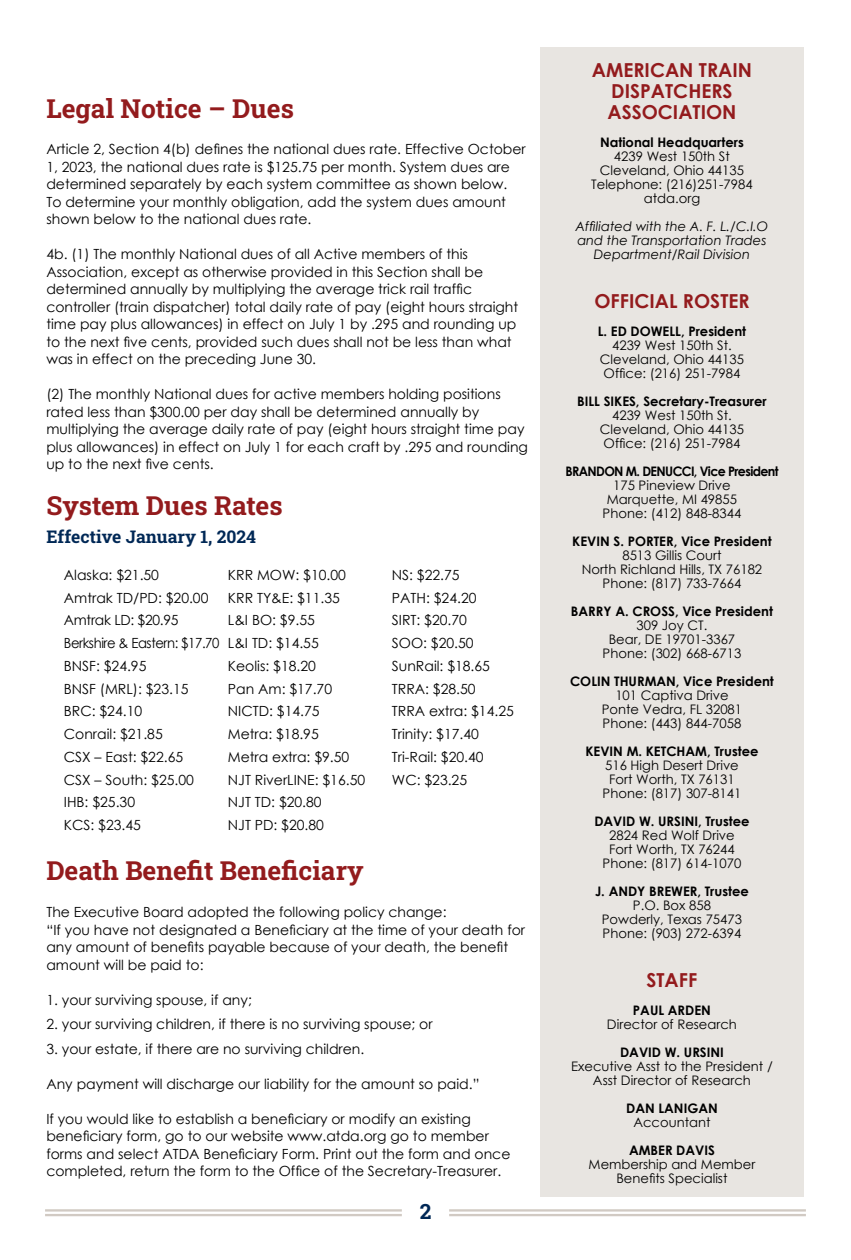
<style>
.page{position:relative;width:851px;height:1260px;background:#fff}
.page>*{position:absolute;margin:0;border:0;box-sizing:border-box;transform-origin:0 0}
.t1{font:700 26.25px "Roboto Slab";color:#931b1d}
.t2{font:700 21px "Roboto Slab";color:#002856}
.t3{font:700 19.25px/21px "Century Gothic";color:#931b1d;text-align:center}
.t4{font:700 17.5px "Roboto Slab";color:#002856}
.t5{font:14px/22.8px "Century Gothic";color:#000}
.t6{font:13.12px/14px "Century Gothic";color:#000;text-align:center}
.t7{font:700 13.12px "Century Gothic";color:#000}
.t8{font:italic 13.12px/14px "Century Gothic";color:#000;text-align:center}
.t9{font:700 13.12px "Century Gothic";letter-spacing:-.05em;color:#000;scale:.96 1}
</style>
<div class="page">
<hr style="left:45px;top:1209px;width:357px;height:3px;background:#d1cac3">
<hr style="left:45px;top:1214px;width:357px;height:2px;background:#d1cac3">
<hr style="left:449px;top:1209px;width:356px;height:3px;background:#d1cac3">
<hr style="left:449px;top:1214px;width:356px;height:2px;background:#d1cac3">
<div style="left:540px;top:47px;width:263px;height:1150px;background:#e8e5e1"></div>
<h1 class="t1" style="left:46px;top:90px;width:249px">Legal Notice – Dues</h1>
<p class="t5" style="left:46px;top:140px;width:481px;line-height:17.5px">Article 2, Section 4(b) defines the national dues rate. Effective October 1, 2023, the national dues rate is $125. 75 per month. System dues are determined separately by each system committee as shown below.<br>To determine your monthly obligation, add the system dues amount shown below to the national dues rate.</p>
<p class="t5" style="left:46px;top:245px;width:473px;line-height:17.5px">4b. (1) The monthly National dues of all Active members of this Association, except as otherwise provided in this Section shall be determined annually by multiplying the average trick rail traffic controller (train dispatcher) total daily rate of pay (eight hours straight time pay plus allowances) in effect on July 1 by .295 and rounding up to the next five cents, provided such dues shall not be less than what was in effect on the preceding June 30.</p>
<p class="t5" style="left:46px;top:385px;width:483px;line-height:17.5px">(2) The monthly National dues for active members holding positions rated less than $300.00 per day shall be determined annually by multiplying the average daily rate of pay (eight hours straight time pay plus allowances) in effect on July 1 for each craft by .295 and rounding up to the next five cents.</p>
<h1 class="t1" style="left:46px;top:488px;width:238px">System Dues Rates</h1>
<p class="t4" style="left:46px;top:525px;width:211px">Effective January 1, 2024</p>
<p class="t5" style="left:64px;top:563px;width:157px">Alaska: $21.50<br>Amtrak TD/PD: $20.00<br>Amtrak LD: $20.95<br>Berkshire &amp; Eastern: $17.70<br>BNSF: $24.95<br>BNSF (MRL): $23. 15<br>BRC: $24. 10<br>Conrail: $21.85<br>CSX – East: $22.65<br>CSX – South: $25.00<br>IHB: $25.30<br>KCS: $23.45</p>
<p class="t5" style="left:228px;top:563px;width:139px">KRR MOW: $10.00<br>KRR TY&amp;E: $11.35<br>L&amp;I BO: $9.55<br>L&amp;I TD: $14.55<br>Keolis: $18.20<br>Pan Am: $17.70<br>NICTD: $14.75<br>Metra: $18.95<br>Metra extra: $9. 50<br>NJT RiverLINE: $16.50<br>NJT TD: $20.80<br>NJT PD: $20.80</p>
<p class="t5" style="left:392px;top:563px;width:123px">NS: $22. 75<br>PATH: $24.20<br>SIRT: $20. 70<br>SOO: $20.50<br>SunRail: $18.65<br>TRRA: $28.50<br>TRRA extra: $14.25<br>Trinity: $17.40<br>Tri-Rail: $20.40<br>WC: $23.25</p>
<h1 class="t1" style="left:46px;top:853px;width:319px">Death Benefit Beneficiary</h1>
<p class="t5" style="left:46px;top:903px;width:480px;line-height:17.5px">The Executive Board adopted the following policy change:<br>“If you have not designated a Beneficiary at the time of your death for any amount of benefits payable because of your death, the benefit amount will be paid to:</p>
<p class="t5" style="left:46px;top:988px;width:207px">1. your surviving spouse, if any;</p>
<p class="t5" style="left:46px;top:1012px;width:388px">2. your surviving children, if there is no surviving spouse; or</p>
<p class="t5" style="left:46px;top:1037px;width:319px">3. your estate, if there are no surviving children.</p>
<p class="t5" style="left:46px;top:1072px;width:434px">Any payment will discharge our liability for the amount so paid.”</p>
<p class="t5" style="left:46px;top:1110px;width:465px;line-height:17.5px">If you would like to establish a beneficiary or modify an existing beneficiary form, go to our website www.atda.org go to member forms and select ATDA Beneficiary Form. Print out the form and once completed, return the form to the Office of the Secretary-Treasurer.</p>
<h2 class="t2" style="left:419px;top:1197px;width:13px">2</h2>
<h3 class="t3" style="left:592px;top:58px;width:162px">AMERICAN TRAIN<br>DISPATCHERS<br>ASSOCIATION</h3>
<p class="t7" style="left:600px;top:132px;width:145px">National Headquarters</p>
<p class="t6" style="left:591px;top:149px;width:163px">4239 West 150th St<br>Cleveland, Ohio 44135<br>Telephone: (216)251-7984 atda.org</p>
<p class="t8" style="left:575px;top:219px;width:194px">Affiliated with the A. F. L./C.I.O and the Transportation Trades<br>Department/Rail Division</p>
<h3 class="t3" style="left:594px;top:289px;width:157px">OFFICIAL ROSTER</h3>
<p class="t7" style="left:597px;top:321px;width:150px">L. ED DOWELL, President</p>
<p class="t6" style="left:600px;top:338px;width:146px">4239 West 150th St.<br>Cleveland, Ohio 44135<br>Office: (216) 251-7984</p>
<p class="t7" style="left:577px;top:391px;width:191px">BILL SIKES, Secretary-Treasurer</p>
<p class="t6" style="left:600px;top:408px;width:146px">4239 West 150th St.<br>Cleveland, Ohio 44135<br>Office: (216) 251-7984</p>
<p class="t9" style="left:565px;top:461px;width:223px">BRANDON M. DENUCCI, Vice President</p>
<p class="t6" style="left:602px;top:478px;width:140px">175 Pineview Drive<br>Marquette, MI 49855<br>Phone: (412) 848-8344</p>
<p class="t7" style="left:572px;top:531px;width:201px">KEVIN S. PORTER, Vice President</p>
<p class="t6" style="left:581px;top:548px;width:182px">8513 Gillis Court<br>North Richland Hills, TX 76182<br>Phone: (817) 733-7664</p>
<p class="t7" style="left:571px;top:601px;width:203px">BARRY A. CROSS, Vice President</p>
<p class="t6" style="left:602px;top:618px;width:140px">309 Joy CT.<br>Bear, DE 19701-3367<br>Phone: (302) 668-6713</p>
<p class="t7" style="left:570px;top:671px;width:205px">COLIN THURMAN, Vice President</p>
<p class="t6" style="left:601px;top:688px;width:142px">101 Captiva Drive<br>Ponte Vedra, FL 32081<br>Phone: (443) 844-7058</p>
<p class="t7" style="left:585px;top:741px;width:174px">KEVIN M. KETCHAM, Trustee</p>
<p class="t6" style="left:602px;top:758px;width:140px">516 High Desert Drive<br>Fort Worth, TX 76131<br>Phone: (817) 307-8141</p>
<p class="t7" style="left:594px;top:811px;width:157px">DAVID W. URSINI, Trustee</p>
<p class="t6" style="left:602px;top:828px;width:140px">2824 Red Wolf Drive<br>Fort Worth, TX 76244<br>Phone: (817) 614-1070</p>
<p class="t7" style="left:595px;top:881px;width:155px">J. ANDY BREWER, Trustee</p>
<p class="t6" style="left:601px;top:898px;width:142px">P.O. Box 858<br>Powderly, Texas 75473<br>Phone: (903) 272-6394</p>
<h3 class="t3" style="left:646px;top:968px;width:52px">STAFF</h3>
<p class="t7" style="left:633px;top:1000px;width:79px">PAUL ARDEN</p>
<p class="t6" style="left:607px;top:1017px;width:131px">Director of Research</p>
<p class="t7" style="left:620px;top:1042px;width:105px">DAVID W. URSINI</p>
<p class="t6" style="left:571px;top:1059px;width:203px">Executive Asst to the President /<br>Asst Director of Research</p>
<p class="t7" style="left:626px;top:1098px;width:93px">DAN LANIGAN</p>
<p class="t6" style="left:633px;top:1115px;width:79px">Accountant</p>
<p class="t7" style="left:629px;top:1140px;width:87px">AMBER DAVIS</p>
<p class="t6" style="left:588px;top:1157px;width:168px">Membership and Member<br>Benefits Specialist</p>
</div>
